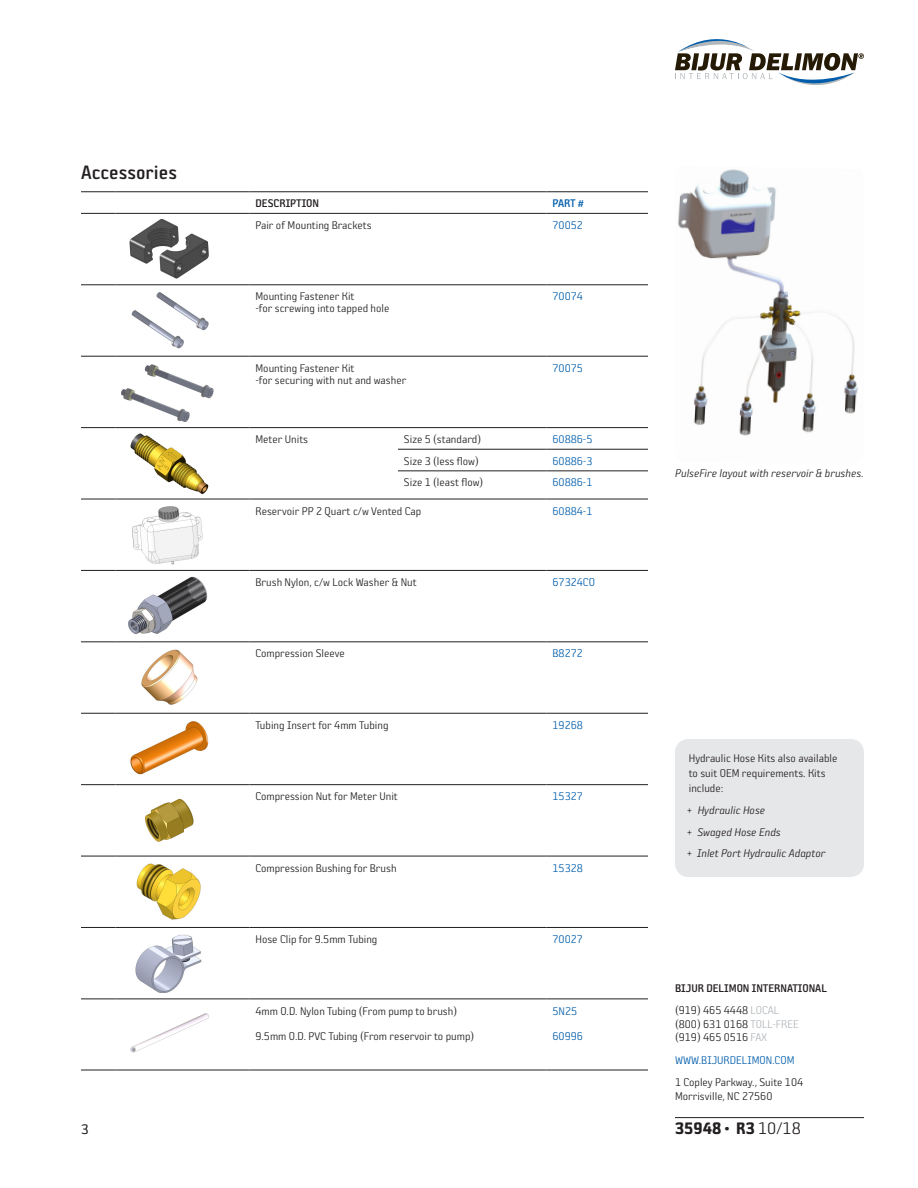
<style>
.page{position:relative;width:918px;height:1188px;background:#fff}
.page>*{position:absolute;margin:0;border:0;box-sizing:border-box;transform-origin:0 0}
._04-Subheader{font:21px "Sophisto C Gauge";color:#231f20}
.t1{font:18px "Sophisto E Gauge";color:#231f20}
.t2{font:15px "Sophisto B Gauge";color:#231f20}
._08-Table-Content{font:12px/12px "Sophisto A Gauge";color:#231f20}
._10-Table-Caption{font:12px/13.5px "Sophisto A Gauge";color:#231f20}
._08-Table-Content-2{font:12px "Sophisto A Gauge";color:#015dab}
.t3{font:12px "Sophisto A Italic";color:#231f20}
._07-Table-Header{font:12px "Sophisto C Gauge";color:#231f20}
._07-Table-Header-2{font:12px "Sophisto C Gauge";color:#015dab}
.s1{font-family:"Sophisto A Gauge"}
.s2{color:#b2b7bb}
</style>
<div class="page">
<hr style="left:675px;top:1117px;width:189px;height:1px;background:#231f20">
<svg style="left:675px;top:39px;width:189px;height:46px"></svg>
<hr style="left:81px;top:192px;width:35px;height:1px;background:#231f20">
<hr style="left:116px;top:192px;width:133px;height:1px;background:#231f20">
<hr style="left:249px;top:192px;width:149px;height:1px;background:#231f20">
<hr style="left:398px;top:192px;width:148px;height:1px;background:#231f20">
<hr style="left:546px;top:192px;width:102px;height:1px;background:#231f20">
<hr style="left:249px;top:427px;width:149px;height:1px;background:#231f20">
<hr style="left:398px;top:427px;width:148px;height:1px;background:#231f20">
<hr style="left:398px;top:449px;width:148px;height:1px;background:#231f20">
<hr style="left:398px;top:471px;width:148px;height:1px;background:#231f20">
<hr style="left:81px;top:213px;width:35px;height:1px;background:#231f20">
<hr style="left:116px;top:213px;width:133px;height:1px;background:#231f20">
<hr style="left:249px;top:213px;width:149px;height:1px;background:#231f20">
<hr style="left:398px;top:213px;width:148px;height:1px;background:#231f20">
<hr style="left:546px;top:213px;width:102px;height:1px;background:#231f20">
<hr style="left:81px;top:285px;width:35px;height:1px;background:#231f20">
<hr style="left:116px;top:285px;width:133px;height:1px;background:#231f20">
<hr style="left:249px;top:285px;width:149px;height:1px;background:#231f20">
<hr style="left:398px;top:285px;width:148px;height:1px;background:#231f20">
<hr style="left:546px;top:285px;width:102px;height:1px;background:#231f20">
<hr style="left:81px;top:356px;width:35px;height:1px;background:#231f20">
<hr style="left:116px;top:356px;width:133px;height:1px;background:#231f20">
<hr style="left:249px;top:356px;width:149px;height:1px;background:#231f20">
<hr style="left:398px;top:356px;width:148px;height:1px;background:#231f20">
<hr style="left:546px;top:356px;width:102px;height:1px;background:#231f20">
<hr style="left:81px;top:427px;width:35px;height:1px;background:#231f20">
<hr style="left:116px;top:427px;width:133px;height:1px;background:#231f20">
<hr style="left:546px;top:427px;width:102px;height:1px;background:#231f20">
<hr style="left:546px;top:449px;width:102px;height:1px;background:#231f20">
<hr style="left:546px;top:471px;width:102px;height:1px;background:#231f20">
<hr style="left:81px;top:499px;width:35px;height:1px;background:#231f20">
<hr style="left:116px;top:499px;width:133px;height:1px;background:#231f20">
<hr style="left:249px;top:499px;width:149px;height:1px;background:#231f20">
<hr style="left:398px;top:499px;width:148px;height:1px;background:#231f20">
<hr style="left:546px;top:499px;width:102px;height:1px;background:#231f20">
<hr style="left:81px;top:570px;width:35px;height:1px;background:#231f20">
<hr style="left:116px;top:570px;width:133px;height:1px;background:#231f20">
<hr style="left:249px;top:570px;width:149px;height:1px;background:#231f20">
<hr style="left:398px;top:570px;width:148px;height:1px;background:#231f20">
<hr style="left:546px;top:570px;width:102px;height:1px;background:#231f20">
<hr style="left:81px;top:642px;width:35px;height:1px;background:#231f20">
<hr style="left:116px;top:642px;width:133px;height:1px;background:#231f20">
<hr style="left:249px;top:642px;width:149px;height:1px;background:#231f20">
<hr style="left:398px;top:642px;width:148px;height:1px;background:#231f20">
<hr style="left:546px;top:642px;width:102px;height:1px;background:#231f20">
<hr style="left:81px;top:713px;width:35px;height:1px;background:#231f20">
<hr style="left:116px;top:713px;width:133px;height:1px;background:#231f20">
<hr style="left:249px;top:713px;width:149px;height:1px;background:#231f20">
<hr style="left:398px;top:713px;width:148px;height:1px;background:#231f20">
<hr style="left:546px;top:713px;width:102px;height:1px;background:#231f20">
<hr style="left:81px;top:784px;width:35px;height:1px;background:#231f20">
<hr style="left:116px;top:784px;width:133px;height:1px;background:#231f20">
<hr style="left:249px;top:784px;width:149px;height:1px;background:#231f20">
<hr style="left:398px;top:784px;width:148px;height:1px;background:#231f20">
<hr style="left:546px;top:784px;width:102px;height:1px;background:#231f20">
<hr style="left:81px;top:856px;width:35px;height:1px;background:#231f20">
<hr style="left:116px;top:856px;width:133px;height:1px;background:#231f20">
<hr style="left:249px;top:856px;width:149px;height:1px;background:#231f20">
<hr style="left:398px;top:856px;width:148px;height:1px;background:#231f20">
<hr style="left:546px;top:856px;width:102px;height:1px;background:#231f20">
<hr style="left:81px;top:927px;width:35px;height:1px;background:#231f20">
<hr style="left:116px;top:927px;width:133px;height:1px;background:#231f20">
<hr style="left:249px;top:927px;width:149px;height:1px;background:#231f20">
<hr style="left:398px;top:927px;width:148px;height:1px;background:#231f20">
<hr style="left:546px;top:927px;width:102px;height:1px;background:#231f20">
<hr style="left:81px;top:999px;width:35px;height:1px;background:#231f20">
<hr style="left:116px;top:999px;width:133px;height:1px;background:#231f20">
<hr style="left:249px;top:999px;width:149px;height:1px;background:#231f20">
<hr style="left:398px;top:999px;width:148px;height:1px;background:#231f20">
<hr style="left:546px;top:999px;width:102px;height:1px;background:#231f20">
<hr style="left:81px;top:1070px;width:35px;height:1px;background:#231f20">
<hr style="left:116px;top:1070px;width:133px;height:1px;background:#231f20">
<hr style="left:249px;top:1070px;width:149px;height:1px;background:#231f20">
<hr style="left:398px;top:1070px;width:148px;height:1px;background:#231f20">
<hr style="left:546px;top:1070px;width:102px;height:1px;background:#231f20">
<img style="left:129px;top:219px;width:80px;height:60px">
<img style="left:131px;top:292px;width:78px;height:57px">
<img style="left:122px;top:364px;width:92px;height:58px">
<img style="left:130px;top:434px;width:79px;height:59px">
<img style="left:132px;top:506px;width:71px;height:58px">
<img style="left:128px;top:576px;width:80px;height:58px">
<img style="left:141px;top:649px;width:57px;height:56px">
<img style="left:130px;top:721px;width:79px;height:54px">
<img style="left:145px;top:798px;width:49px;height:44px">
<img style="left:136px;top:863px;width:65px;height:57px">
<img style="left:135px;top:935px;width:67px;height:58px">
<img style="left:130px;top:1013px;width:79px;height:40px">
<img style="left:678px;top:169px;width:180px;height:267px">
<div style="left:675px;top:739px;width:189px;height:138px;background:#e6e7e9;border-radius:14px"></div>
<p class="_04-Subheader" style="left:81px;top:160px;width:98px">Accessories</p>
<p class="_07-Table-Header" style="left:255px;top:197px;width:65px">DESCRIPTION</p>
<p class="_07-Table-Header-2" style="left:552px;top:197px;width:33px">PART #</p>
<p class="_08-Table-Content" style="left:255px;top:219px;width:118px">Pair of Mounting Brackets</p>
<p class="_08-Table-Content-2" style="left:552px;top:218px;width:32px">70052</p>
<p class="_08-Table-Content" style="left:255px;top:290px;width:135px">Mounting Fastener Kit<br>-for screwing into tapped hole</p>
<p class="_08-Table-Content-2" style="left:552px;top:290px;width:32px">70074</p>
<p class="_08-Table-Content" style="left:255px;top:362px;width:152px">Mounting Fastener Kit<br>-for securing with nut and washer</p>
<p class="_08-Table-Content-2" style="left:552px;top:361px;width:32px">70075</p>
<p class="_08-Table-Content" style="left:255px;top:433px;width:54px">Meter Units</p>
<p class="_08-Table-Content" style="left:404px;top:433px;width:79px">Size 5 (standard)</p>
<p class="_08-Table-Content-2" style="left:552px;top:433px;width:42px">60886-5</p>
<p class="_08-Table-Content" style="left:404px;top:455px;width:76px">Size 3 (less flow)</p>
<p class="_08-Table-Content-2" style="left:552px;top:454px;width:42px">60886-3</p>
<p class="_08-Table-Content" style="left:404px;top:476px;width:81px">Size 1 (least flow)</p>
<p class="_08-Table-Content-2" style="left:552px;top:476px;width:42px">60886-1</p>
<p class="_08-Table-Content" style="left:255px;top:505px;width:167px">Reservoir PP 2 Quart c/w Vented Cap</p>
<p class="_08-Table-Content-2" style="left:552px;top:504px;width:42px">60884-1</p>
<p class="_08-Table-Content" style="left:255px;top:576px;width:163px">Brush Nylon, c/w Lock Washer &amp; Nut</p>
<p class="_08-Table-Content-2" style="left:552px;top:575px;width:44px">67324CO</p>
<p class="_08-Table-Content" style="left:255px;top:647px;width:91px">Compression Sleeve</p>
<p class="_08-Table-Content-2" style="left:552px;top:647px;width:32px">B8272</p>
<p class="_08-Table-Content" style="left:255px;top:719px;width:135px">Tubing Insert for 4mm Tubing</p>
<p class="_08-Table-Content-2" style="left:552px;top:718px;width:32px">19268</p>
<p class="_08-Table-Content" style="left:255px;top:790px;width:144px">Compression Nut for Meter Unit</p>
<p class="_08-Table-Content-2" style="left:552px;top:790px;width:32px">15327</p>
<p class="_08-Table-Content" style="left:255px;top:862px;width:143px">Compression Bushing for Brush</p>
<p class="_08-Table-Content-2" style="left:552px;top:861px;width:32px">15328</p>
<p class="_08-Table-Content" style="left:255px;top:933px;width:124px">Hose Clip for 9.5mm Tubing</p>
<p class="_08-Table-Content-2" style="left:552px;top:932px;width:32px">70027</p>
<p class="_08-Table-Content" style="left:255px;top:1004px;width:203px">4mm O.D. Nylon Tubing (From pump to brush)</p>
<p class="_08-Table-Content" style="left:255px;top:1030px;width:220px">9.5mm O.D. PVC Tubing (From reservoir to pump)</p>
<p class="_08-Table-Content-2" style="left:552px;top:1004px;width:26px">5N25</p>
<p class="_08-Table-Content-2" style="left:552px;top:1029px;width:32px">60996</p>
<p class="t3" style="left:675px;top:466px;width:190px">PulseFire layout with reservoir &amp; brushes.</p>
<p class="_10-Table-Caption" style="left:689px;top:750px;width:150px;line-height:15px">Hydraulic Hose Kits also available to suit OEM requirements. Kits include:</p>
<p class="t3" style="left:687px;top:803px;width:79px"><span class="s1">+</span> Hydraulic Hose</p>
<p class="t3" style="left:687px;top:825px;width:95px"><span class="s1">+</span> Swaged Hose Ends</p>
<p class="t3" style="left:687px;top:847px;width:140px"><span class="s1">+</span> Inlet Port Hydraulic Adaptor</p>
<p class="_07-Table-Header" style="left:675px;top:981px;width:153px">BIJUR DELIMON INTERNATIONAL</p>
<p class="_10-Table-Caption" style="left:675px;top:1003px;width:125px">(919) 465 4448 <span class="s2">LOCAL </span>(800) 631 0168 <span class="s2">TOLL-FREE </span>(919) 465 0516 <span class="s2">FAX</span></p>
<p class="_08-Table-Content-2" style="left:675px;top:1053px;width:121px">WWW.BIJURDELIMON.COM</p>
<p class="_10-Table-Caption" style="left:675px;top:1075px;width:130px">1 Copley Parkway., Suite 104<br>Morrisville, NC 27560</p>
<p class="t2" style="left:81px;top:1121px;width:9px">3</p>
<h2 class="t1" style="left:675px;top:1118px;width:127px">35948 • R3 <span class="s1">10/18</span></h2>
</div>
